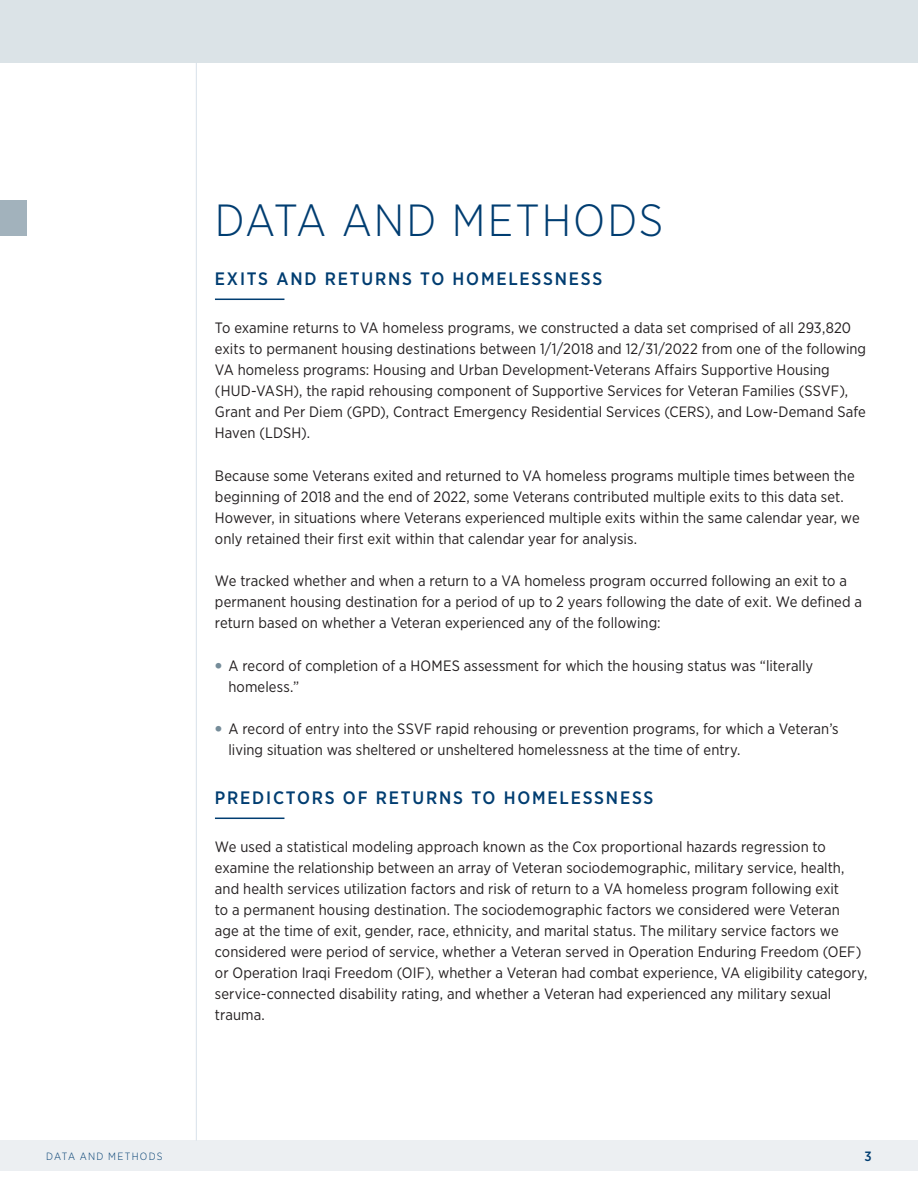
<style>
.page{position:relative;width:918px;height:1188px;background:#fff}
.page>*{position:absolute;margin:0;border:0;box-sizing:border-box;transform-origin:0 0}
.t1{font:300 45px "Gotham Narrow";letter-spacing:.04em;color:#003d71}
.t2{font:500 18px "Gotham Narrow";letter-spacing:.1em;color:#003d71}
.t3{font:15px/21px "Gotham Narrow";letter-spacing:.005em;color:#231f20}
.t4{font:500 13.5px "Gotham Narrow";color:#003d71}
.t5{font:300 10.5px "Gotham Narrow";letter-spacing:.125em;color:#003d71}
.s1{font-family:"Gotham Ultra";color:#758c99}
</style>
<div class="page">
<div style="left:0;top:1140px;width:918px;height:31px;background:#eceff2"></div>
<div style="left:0;top:0;width:918px;height:63px;background:#dbe3e7"></div>
<div style="left:0;top:200px;width:26px;height:36px;background:#a2b2bc"></div>
<hr style="left:196px;top:63px;width:1px;height:1077px;background:#5d83a8">
<hr style="left:215px;top:299px;width:69px;height:1px;background:#003d71">
<hr style="left:215px;top:818px;width:69px;height:1px;background:#003d71">
<p class="t5" style="left:46px;top:1150px;width:118px">DATA AND METHODS</p>
<h1 class="t1" style="left:215px;top:193px;width:450px">DATA AND METHODS</h1>
<h2 class="t2" style="left:215px;top:267px;width:389px">EXITS AND RETURNS TO HOMELESSNESS</h2>
<p class="t3" style="left:215px;top:317px;width:653px">To examine returns to VA homeless programs, we constructed a data set comprised of all 293,820 exits to permanent housing destinations between 1/1/2018 and 12/31/2022 from one of the following VA homeless programs: Housing and Urban Development-Veterans Affairs Supportive Housing (HUD-VASH), the rapid rehousing component of Supportive Services for Veteran Families (SSVF), Grant and Per Diem (GPD), Contract Emergency Residential Services (CERS), and Low-Demand Safe Haven (LDSH).</p>
<p class="t3" style="left:215px;top:465px;width:646px">Because some Veterans exited and returned to VA homeless programs multiple times between the beginning of 2018 and the end of 2022, some Veterans contributed multiple exits to this data set.<br>However, in situations where Veterans experienced multiple exits within the same calendar year, we only retained their first exit within that calendar year for analysis.</p>
<p class="t3" style="left:215px;top:570px;width:649px">We tracked whether and when a return to a VA homeless program occurred following an exit to a permanent housing destination for a period of up to 2 years following the date of exit. We defined a return based on whether a Veteran experienced any of the following:</p>
<p class="t3" style="left:228px;top:655px;width:586px;text-indent:-14px"><span class="s1">•</span> A record of completion of a HOMES assessment for which the housing status was “literally homeless.”</p>
<p class="t3" style="left:228px;top:718px;width:612px;text-indent:-14px"><span class="s1">•</span> A record of entry into the SSVF rapid rehousing or prevention programs, for which a Veteran’s living situation was sheltered or unsheltered homelessness at the time of entry.</p>
<h2 class="t2" style="left:215px;top:786px;width:440px">PREDICTORS OF RETURNS TO HOMELESSNESS</h2>
<p class="t3" style="left:215px;top:836px;width:654px">We used a statistical modeling approach known as the Cox proportional hazards regression to examine the relationship between an array of Veteran sociodemographic, military service, health, and health services utilization factors and risk of return to a VA homeless program following exit<br>to a permanent housing destination. The sociodemographic factors we considered were Veteran age at the time of exit, gender, race, ethnicity, and marital status. The military service factors we considered were period of service, whether a Veteran served in Operation Enduring Freedom (OEF) or Operation Iraqi Freedom (OIF), whether a Veteran had combat experience, VA eligibility category, service-connected disability rating, and whether a Veteran had experienced any military sexual trauma.</p>
<p class="t4" style="left:865px;top:1148px;width:9px">3</p>
</div>
